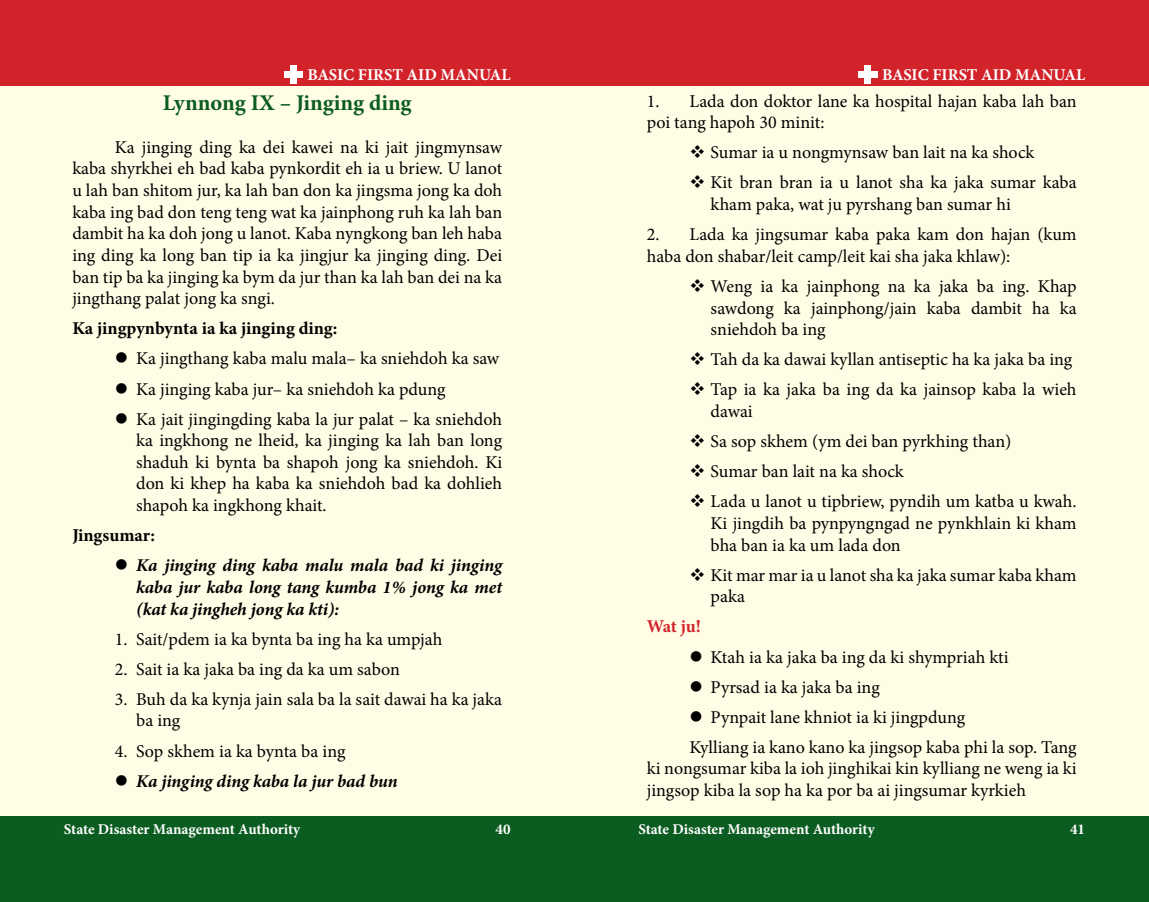
<style>
.page{position:relative;width:1149px;height:902px;background:#fff}
.page>*{position:absolute;margin:0;border:0;box-sizing:border-box;transform-origin:0 0}
.t1{font:700 22.5px "Minion Pro";color:#0b5c20}
.t2{font:18px/21.6px "Minion Pro";color:#000}
.t3{font:italic 700 18px/21.6px "Minion Pro";letter-spacing:-.005em;color:#000;text-align:justify}
.t4{font:700 18px "Minion Pro";color:#000}
.t5{font:700 18px "Minion Pro";color:#d2232a}
.t6{font:700 16.5px "Minion Pro";color:#fff}
.t7{font:700 15px "Minion Pro";letter-spacing:-.005em;color:#fff}
</style>
<div class="page">
<div style="left:0;top:0;width:574px;height:901px;background:#fffde5"></div>
<div style="left:574px;top:0;width:574px;height:901px;background:#fffde5"></div>
<div style="left:0;top:0;width:574px;height:85px;background:#d2232a"></div>
<div style="left:574px;top:0;width:574px;height:85px;background:#d2232a"></div>
<div style="left:0;top:816px;width:574px;height:85px;background:#0b5c20"></div>
<div style="left:574px;top:816px;width:574px;height:85px;background:#0b5c20"></div>
<svg style="left:290px;top:65px;width:6px;height:6px"></svg>
<div style="left:296px;top:71px;width:7px;height:7px;background:#fff"></div>
<svg style="left:290px;top:78px;width:6px;height:6px"></svg>
<div style="left:290px;top:71px;width:6px;height:7px;background:#fff"></div>
<div style="left:284px;top:71px;width:6px;height:7px;background:#fff"></div>
<svg style="left:864px;top:65px;width:6px;height:6px"></svg>
<div style="left:870px;top:71px;width:7px;height:7px;background:#fff"></div>
<svg style="left:864px;top:78px;width:6px;height:6px"></svg>
<div style="left:864px;top:71px;width:6px;height:7px;background:#fff"></div>
<div style="left:858px;top:71px;width:6px;height:7px;background:#fff"></div>
<p class="t6" style="left:307px;top:63px;width:204px">BASIC FIRST AID MANUAL</p>
<p class="t6" style="left:881px;top:63px;width:204px">BASIC FIRST AID MANUAL</p>
<p class="t1" style="left:163px;top:87px;width:250px">Lynnong IX – Jinging ding</p>
<p class="t2" style="left:72px;top:136px;width:431px;text-align:justify;text-indent:43px">Ka jinging ding ka dei kawei na ki jait jingmynsaw kaba shyrkhei eh bad kaba pynkordit eh ia u briew. U lanot u lah ban shitom jur, ka lah ban don ka jingsma jong ka doh kaba ing bad don teng teng wat ka jainphong ruh ka lah ban dambit ha ka doh jong u lanot. Kaba nyngkong ban leh haba ing ding ka long ban tip ia ka jingjur ka jinging ding. Dei ban tip ba ka jinging ka bym da jur than ka lah ban dei na ka jingthang palat jong ka sngi.</p>
<p class="t4" style="left:72px;top:316px;width:266px">Ka jingpynbynta ia ka jinging ding:</p>
<p class="t2" style="left:115px;top:348px;width:386px">● Ka jingthang kaba malu mala– ka sniehdoh ka saw</p>
<p class="t2" style="left:115px;top:378px;width:332px">● Ka jinging kaba jur– ka sniehdoh ka pdung</p>
<p class="t2" style="left:136px;top:408px;width:367px;text-align:justify;text-indent:-21px">● Ka jait jingingding kaba la jur palat – ka sniehdoh ka ingkhong ne lheid, ka jinging ka lah ban long shaduh ki bynta ba shapoh jong ka sniehdoh. Ki don ki khep ha kaba ka sniehdoh bad ka dohlieh shapoh ka ingkhong khait.</p>
<p class="t4" style="left:72px;top:522px;width:84px">Jingsumar:</p>
<p class="t3" style="left:136px;top:554px;width:367px;text-indent:-21px">● Ka jinging ding kaba malu mala bad ki jinging kaba jur kaba long tang kumba 1% jong ka met (kat ka jingheh jong ka kti):</p>
<p class="t2" style="left:115px;top:628px;width:329px">1. Sait/pdem ia ka bynta ba ing ha ka umpjah</p>
<p class="t2" style="left:115px;top:658px;width:286px">2. Sait ia ka jaka ba ing da ka um sabon</p>
<p class="t2" style="left:136px;top:688px;width:367px;text-indent:-21px">3. Buh da ka kynja jain sala ba la sait dawai ha ka jaka ba ing</p>
<p class="t2" style="left:115px;top:740px;width:232px">4. Sop skhem ia ka bynta ba ing</p>
<p class="t3" style="left:115px;top:769px;width:284px">● Ka jinging ding kaba la jur bad bun</p>
<p class="t2" style="left:646px;top:90px;width:431px">1. Lada don doktor lane ka hospital hajan kaba lah ban poi tang hapoh 30 minit:</p>
<p class="t2" style="left:689px;top:142px;width:346px">❖ Sumar ia u nongmynsaw ban lait na ka shock</p>
<p class="t2" style="left:710px;top:172px;width:367px;text-indent:-21px">❖ Kit bran bran ia u lanot sha ka jaka sumar kaba kham paka, wat ju pyrshang ban sumar hi</p>
<p class="t2" style="left:646px;top:224px;width:431px">2. Lada ka jingsumar kaba paka kam don hajan (kum haba don shabar/leit camp/leit kai sha jaka khlaw):</p>
<p class="t2" style="left:710px;top:275px;width:367px;text-align:justify;text-indent:-21px">❖ Weng ia ka jainphong na ka jaka ba ing. Khap sawdong ka jainphong/jain kaba dambit ha ka sniehdoh ba ing</p>
<p class="t2" style="left:689px;top:349px;width:384px">❖ Tah da ka dawai kyllan antiseptic ha ka jaka ba ing</p>
<p class="t2" style="left:710px;top:379px;width:367px;text-indent:-21px">❖ Tap ia ka jaka ba ing da ka jainsop kaba la wieh dawai</p>
<p class="t2" style="left:689px;top:430px;width:323px">❖ Sa sop skhem (ym dei ban pyrkhing than)</p>
<p class="t2" style="left:689px;top:460px;width:216px">❖ Sumar ban lait na ka shock</p>
<p class="t2" style="left:710px;top:491px;width:367px;text-align:justify;text-indent:-21px">❖ Lada u lanot u tipbriew, pyndih um katba u kwah.<br>Ki jingdih ba pynpyngngad ne pynkhlain ki kham bha ban ia ka um lada don</p>
<p class="t2" style="left:710px;top:564px;width:367px;text-indent:-21px">❖ Kit mar mar ia u lanot sha ka jaka sumar kaba kham paka</p>
<p class="t5" style="left:646px;top:614px;width:56px">Wat ju!</p>
<p class="t2" style="left:689px;top:646px;width:321px">● Ktah ia ka jaka ba ing da ki shympriah kti</p>
<p class="t2" style="left:689px;top:676px;width:192px">● Pyrsad ia ka jaka ba ing</p>
<p class="t2" style="left:689px;top:702px;width:388px;line-height:30.2px">● Pynpait lane khniot ia ki jingpdung<br>Kylliang ia kano kano ka jingsop kaba phi la sop. Tang</p>
<p class="t2" style="left:646px;top:758px;width:431px">ki nongsumar kiba la ioh jinghikai kin kylliang ne weng ia ki jingsop kiba la sop ha ka por ba ai jingsumar kyrkieh</p>
<p class="t7" style="left:64px;top:818px;width:238px">State Disaster Management Authority</p>
<p class="t7" style="left:495px;top:818px;width:16px">40</p>
<p class="t7" style="left:638px;top:818px;width:238px">State Disaster Management Authority</p>
<p class="t7" style="left:1069px;top:818px;width:16px">41</p>
</div>
